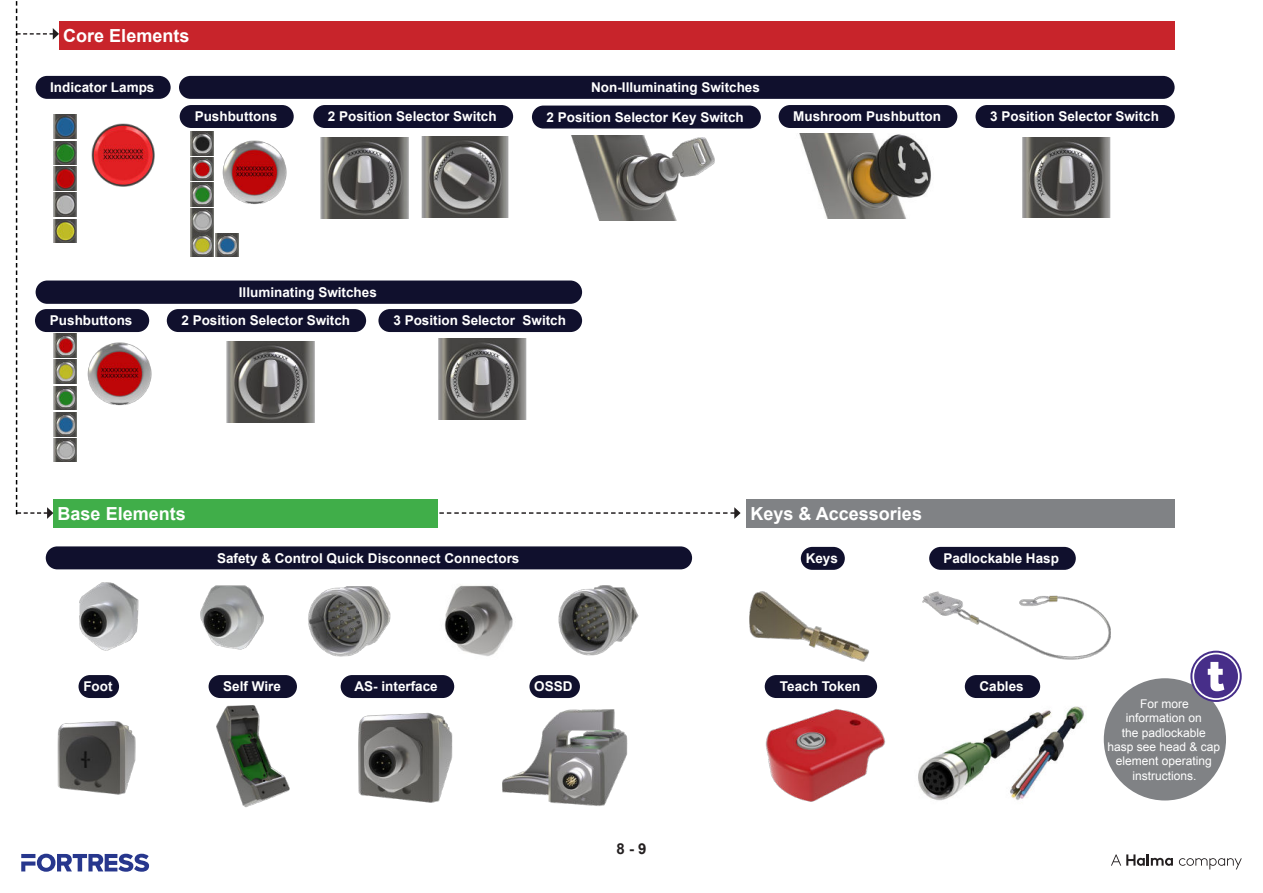
<style>
.page{position:relative;width:1263px;height:893px;background:#fff}
.page>*{position:absolute;margin:0;border:0;box-sizing:border-box;transform-origin:0 0}
.t1{font:700 18px "Arial";color:#fff}
.t2{font:700 15px "Arial";color:#231f20}
.t3{font:700 13.5px/28.3px "Arial";color:#fff}
.t4{font:12px/14.4px "Arial";color:#fff;text-align:center}
</style>
<div class="page">
<div style="left:46px;top:546px;width:646px;height:23px;background:#10102d;border-radius:11px"></div>
<img style="left:79px;top:582px;width:60px;height:69px">
<img style="left:200px;top:585px;width:64px;height:65px">
<img style="left:308px;top:586px;width:83px;height:71px">
<img style="left:558px;top:585px;width:81px;height:71px">
<img style="left:444px;top:585px;width:69px;height:72px">
<img style="left:421px;top:136px;width:88px;height:82px">
<img style="left:922px;top:562px;width:188px;height:116px">
<div style="left:59px;top:22px;width:1115px;height:28px;background:#c8242b"></div>
<div style="left:36px;top:281px;width:546px;height:23px;background:#10102d;border-radius:12px"></div>
<div style="left:167px;top:309px;width:199px;height:23px;background:#10102d;border-radius:11px"></div>
<div style="left:179px;top:76px;width:995px;height:23px;background:#10102d;border-radius:11px"></div>
<div style="left:209px;top:675px;width:88px;height:23px;background:#10102d;border-radius:11px"></div>
<div style="left:378px;top:309px;width:204px;height:23px;background:#10102d;border-radius:11px"></div>
<div style="left:975px;top:105px;width:200px;height:23px;background:#10102d;border-radius:11px"></div>
<div style="left:36px;top:76px;width:135px;height:23px;background:#10102d;border-radius:11px"></div>
<div style="left:341px;top:675px;width:113px;height:23px;background:#10102d;border-radius:11px"></div>
<div style="left:929px;top:547px;width:147px;height:23px;background:#10102d;border-radius:11px"></div>
<div style="left:801px;top:547px;width:44px;height:23px;background:#10102d;border-radius:11px"></div>
<div style="left:79px;top:675px;width:40px;height:23px;background:#10102d;border-radius:11px"></div>
<img style="left:1022px;top:137px;width:89px;height:80px">
<img style="left:438px;top:339px;width:89px;height:80px">
<img style="left:57px;top:721px;width:79px;height:74px">
<img style="left:358px;top:712px;width:95px;height:91px">
<img style="left:749px;top:591px;width:120px;height:71px">
<img style="left:216px;top:705px;width:74px;height:103px">
<img style="left:571px;top:135px;width:144px;height:85px">
<img style="left:799px;top:134px;width:132px;height:85px">
<img style="left:59px;top:334px;width:18px;height:23px">
<img style="left:59px;top:387px;width:18px;height:23px">
<img style="left:59px;top:360px;width:18px;height:23px">
<img style="left:59px;top:413px;width:18px;height:23px">
<img style="left:59px;top:438px;width:18px;height:24px">
<div style="left:53px;top:499px;width:385px;height:28px;background:#40ae49"></div>
<img style="left:190px;top:157px;width:24px;height:24px">
<img style="left:190px;top:183px;width:24px;height:23px">
<img style="left:190px;top:234px;width:49px;height:23px">
<img style="left:190px;top:132px;width:24px;height:23px">
<img style="left:190px;top:209px;width:24px;height:23px">
<div style="left:313px;top:105px;width:200px;height:23px;background:#10102d;border-radius:11px"></div>
<div style="left:180px;top:105px;width:114px;height:23px;background:#10102d;border-radius:11px"></div>
<div style="left:35px;top:309px;width:114px;height:23px;background:#10102d;border-radius:11px"></div>
<div style="left:532px;top:106px;width:229px;height:23px;background:#10102d;border-radius:11px"></div>
<div style="left:779px;top:105px;width:178px;height:23px;background:#10102d;border-radius:11px"></div>
<div style="left:746px;top:499px;width:428px;height:28px;background:#808285"></div>
<img style="left:320px;top:137px;width:89px;height:81px">
<img style="left:226px;top:341px;width:89px;height:81px">
<img style="left:59px;top:115px;width:18px;height:23px">
<img style="left:59px;top:141px;width:18px;height:24px">
<img style="left:59px;top:167px;width:18px;height:23px">
<img style="left:59px;top:193px;width:18px;height:23px">
<img style="left:59px;top:219px;width:18px;height:24px">
<img style="left:222px;top:140px;width:65px;height:64px">
<img style="left:91px;top:123px;width:64px;height:64px">
<img style="left:87px;top:342px;width:65px;height:64px">
<svg style="left:439px;top:507px;width:302px;height:12px"></svg>
<div style="left:1104px;top:678px;width:122px;height:122px;background:#808285;border-radius:50%"></div>
<svg style="left:1190px;top:651px;width:52px;height:51px"></svg>
<svg style="left:1192px;top:653px;width:48px;height:47px"></svg>
<div style="left:1194px;top:654px;width:44px;height:44px;background:#472e89;border-radius:50%"></div>
<svg style="left:1208px;top:662px;width:16px;height:29px"></svg>
<svg style="left:16px;top:1px;width:43px;height:518px"></svg>
<img style="left:765px;top:709px;width:121px;height:93px">
<div style="left:765px;top:675px;width:112px;height:23px;background:#10102d;border-radius:11px"></div>
<div style="left:529px;top:675px;width:51px;height:23px;background:#10102d;border-radius:11px"></div>
<img style="left:502px;top:709px;width:126px;height:97px">
<img style="left:918px;top:706px;width:166px;height:95px">
<div style="left:965px;top:675px;width:75px;height:23px;background:#10102d;border-radius:11px"></div>
<svg style="left:21px;top:854px;width:128px;height:18px"></svg>
<svg style="left:1111px;top:854px;width:131px;height:15px"></svg>
<h1 class="t1" style="left:63px;top:24px;width:128px">Core Elements</h1>
<p class="t3" style="left:50px;top:74px;width:106px">Indicator Lamps</p>
<p class="t3" style="left:195px;top:103px;width:84px">Pushbuttons</p>
<p class="t3" style="left:328px;top:103px;width:170px">2 Position Selector Switch</p>
<p class="t3" style="left:591px;top:74px;width:170px">Non-Illuminating Switches</p>
<p class="t3" style="left:546px;top:103px;width:199px">2 Position Selector Key Switch</p>
<p class="t3" style="left:793px;top:103px;width:149px">Mushroom Pushbutton</p>
<p class="t3" style="left:990px;top:103px;width:170px">3 Position Selector Switch</p>
<p class="t3" style="left:50px;top:307px;width:84px">Pushbuttons</p>
<p class="t3" style="left:181px;top:279px;width:197px;text-indent:57px">Illuminating Switches<br>2 Position Selector Switch</p>
<p class="t3" style="left:393px;top:307px;width:174px">3 Position Selector Switch</p>
<h1 class="t1" style="left:58px;top:501px;width:130px">Base Elements</h1>
<h1 class="t1" style="left:750px;top:501px;width:173px">Keys &amp; Accessories</h1>
<p class="t3" style="left:83px;top:672px;width:31px">Foot</p>
<p class="t3" style="left:217px;top:544px;width:304px">Safety &amp; Control Quick Disconnect Connectors</p>
<p class="t3" style="left:806px;top:544px;width:34px">Keys</p>
<p class="t3" style="left:943px;top:545px;width:117px">Padlockable Hasp</p>
<p class="t3" style="left:223px;top:673px;width:59px">Self Wire</p>
<p class="t3" style="left:354px;top:673px;width:85px">AS- interface</p>
<p class="t3" style="left:534px;top:672px;width:40px">OSSD</p>
<p class="t3" style="left:780px;top:673px;width:82px">Teach Token</p>
<p class="t3" style="left:979px;top:673px;width:46px">Cables</p>
<p class="t4" style="left:1107px;top:696px;width:114px">For more<br>information on<br>the padlockable hasp see head &amp; cap element operating instructions.</p>
<p class="t2" style="left:616px;top:839px;width:32px">8 - 9</p>
</div>
